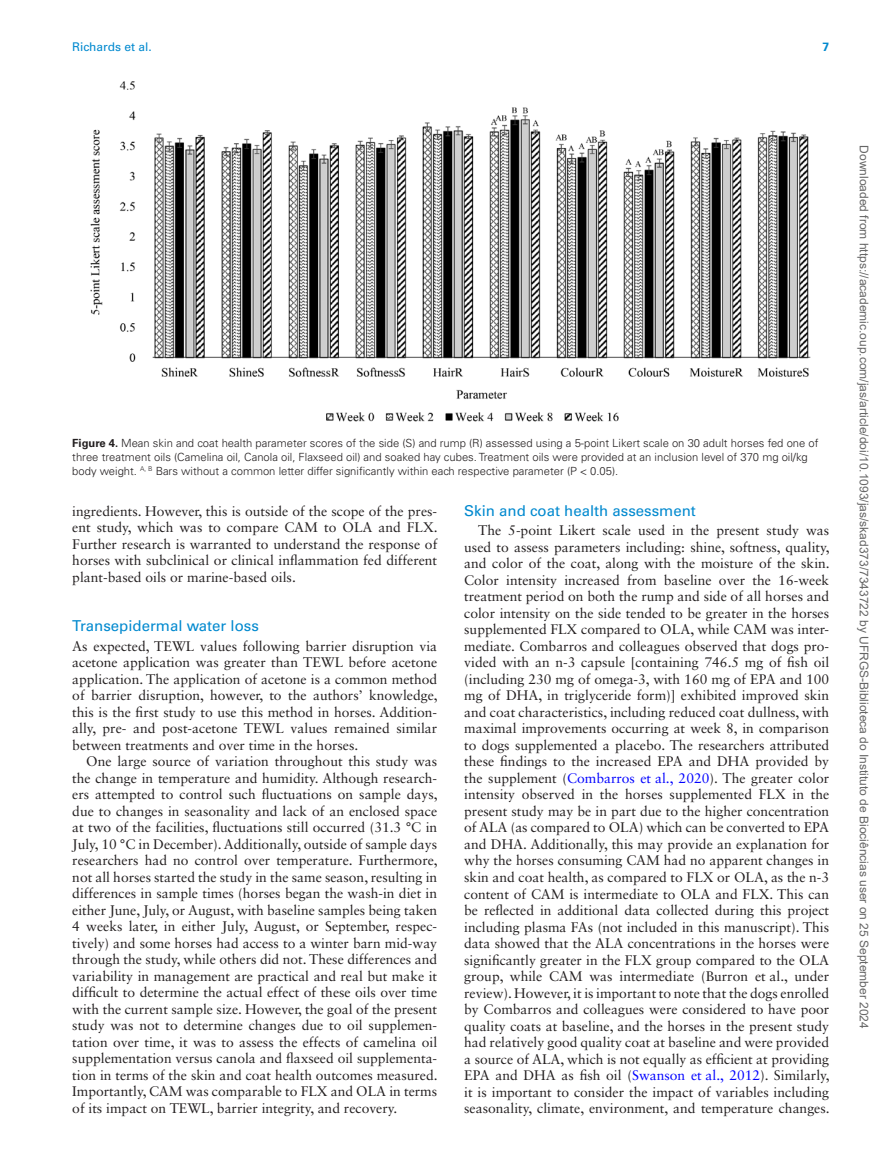
<style>
.page{position:relative;width:893px;height:1174px;background:#fff}
.page>*{position:absolute;margin:0;border:0;box-sizing:border-box;transform-origin:0 0}
.t1{font:15px "Univers LT Std";color:#0089cf}
.t2{font:13.8px/16.5px "Sabon LT Std";color:#231f20;text-align:justify}
.t3{font:12px "Arial";color:#666}
.t4{font:12px "Univers LT Std";color:#0089cf}
.t5{font:700 12px "Univers LT Std";color:#0089cf}
.t6{font:300 11.25px/14.2px "Univers LT Std";color:#231f20}
.s1{font-weight:700}
.s2{color:#00f}
</style>
<div class="page">
<img style="left:91px;top:81px;width:720px;height:341px">
<p class="t4" style="left:72px;top:40px;width:81px">Richards et al.</p>
<p class="t5" style="left:822px;top:40px;width:8px">7</p>
<p class="t6" style="left:72px;top:435px;width:748px"><span class="s1">Figure 4.</span> Mean skin and coat health parameter scores of the side (S) and rump (R) assessed using a 5-point Likert scale on 30 adult horses fed one of three treatment oils (Camelina oil, Canola oil, Flaxseed oil) and soaked hay cubes. Treatment oils were provided at an inclusion level of 370 mg oil/kg body weight. <sup>A,</sup> <sup>B</sup> Bars without a common letter differ significantly within each respective parameter (P &lt; 0.05).</p>
<p class="t2" style="left:72px;top:502px;width:367px">ingredients. However, this is outside of the scope of the pres&shy;ent study, which was to compare CAM to OLA and FLX.<br>Further research is warranted to understand the response of horses with subclinical or clinical inflammation fed different plant-based oils or marine-based oils.</p>
<p class="t1" style="left:72px;top:617px;width:188px">Transepidermal water loss</p>
<p class="t2" style="left:72px;top:637px;width:367px">As expected, TEWL values following barrier disruption via acetone application was greater than TEWL before acetone application. The application of acetone is a common method of barrier disruption, however, to the authors’ knowledge, this is the first study to use this method in horses. Addition&shy;ally, pre- and post-acetone TEWL values remained similar between treatments and over time in the horses.</p>
<p class="t2" style="left:72px;top:753px;width:367px;text-indent:14px">One large source of variation throughout this study was the change in temperature and humidity. Although research&shy;ers attempted to control such fluctuations on sample days, due to changes in seasonality and lack of an enclosed space at two of the facilities, fluctuations still occurred (31.3 °C in July, 10 °C in December). Additionally, outside of sample days researchers had no control over temperature. Furthermore, not all horses started the study in the same season, resulting in differences in sample times (horses began the wash-in diet in either June, July, or August, with baseline samples being taken 4 weeks later, in either July, August, or September, respec&shy;tively) and some horses had access to a winter barn mid-way through the study, while others did not. These differences and variability in management are practical and real but make it difficult to determine the actual effect of these oils over time with the current sample size. However, the goal of the present study was not to determine changes due to oil supplemen&shy;tation over time, it was to assess the effects of camelina oil supplementation versus canola and flaxseed oil supplementa&shy;tion in terms of the skin and coat health outcomes measured.<br>Importantly, CAM was comparable to FLX and OLA in terms of its impact on TEWL, barrier integrity, and recovery.</p>
<p class="t1" style="left:464px;top:502px;width:233px">Skin and coat health assessment</p>
<p class="t2" style="left:464px;top:522px;width:367px;text-indent:14px">The 5-point Likert scale used in the present study was used to assess parameters including: shine, softness, quality, and color of the coat, along with the moisture of the skin.<br>Color intensity increased from baseline over the 16-week treatment period on both the rump and side of all horses and color intensity on the side tended to be greater in the horses supplemented FLX compared to OLA, while CAM was inter&shy;mediate. Combarros and colleagues observed that dogs pro&shy;vided with an n-3 capsule [containing 746.5 mg of fish oil (including 230 mg of omega-3, with 160 mg of EPA and 100 mg of DHA, in triglyceride form)] exhibited improved skin and coat characteristics, including reduced coat dullness, with maximal improvements occurring at week 8, in comparison to dogs supplemented a placebo. The researchers attributed these findings to the increased EPA and DHA provided by the supplement (<span class="s2">Combarros et al., 2020</span>). The greater color intensity observed in the horses supplemented FLX in the present study may be in part due to the higher concentration of ALA (as compared to OLA) which can be converted to EPA and DHA. Additionally, this may provide an explanation for why the horses consuming CAM had no apparent changes in skin and coat health, as compared to FLX or OLA, as the n-3 content of CAM is intermediate to OLA and FLX. This can be reflected in additional data collected during this project including plasma FAs (not included in this manuscript). This data showed that the ALA concentrations in the horses were significantly greater in the FLX group compared to the OLA group, while CAM was intermediate (Burron et al., under review). However, it is important to note that the dogs enrolled by Combarros and colleagues were considered to have poor quality coats at baseline, and the horses in the present study had relatively good quality coat at baseline and were provided a source of ALA, which is not equally as efficient at providing EPA and DHA as fish oil (<span class="s2">Swanson et al., 2012</span>). Similarly, it is important to consider the impact of variables including seasonality, climate, environment, and temperature changes.</p>
<p class="t3" style="left:868px;top:145px;width:885px;rotate:90deg">Downloaded from https://academic.oup.com/jas/article/doi/10.1093/jas/skad373/7343722 by UFRGS-Biblioteca do Instituto de Biociências user on 25 September 2024</p>
</div>
